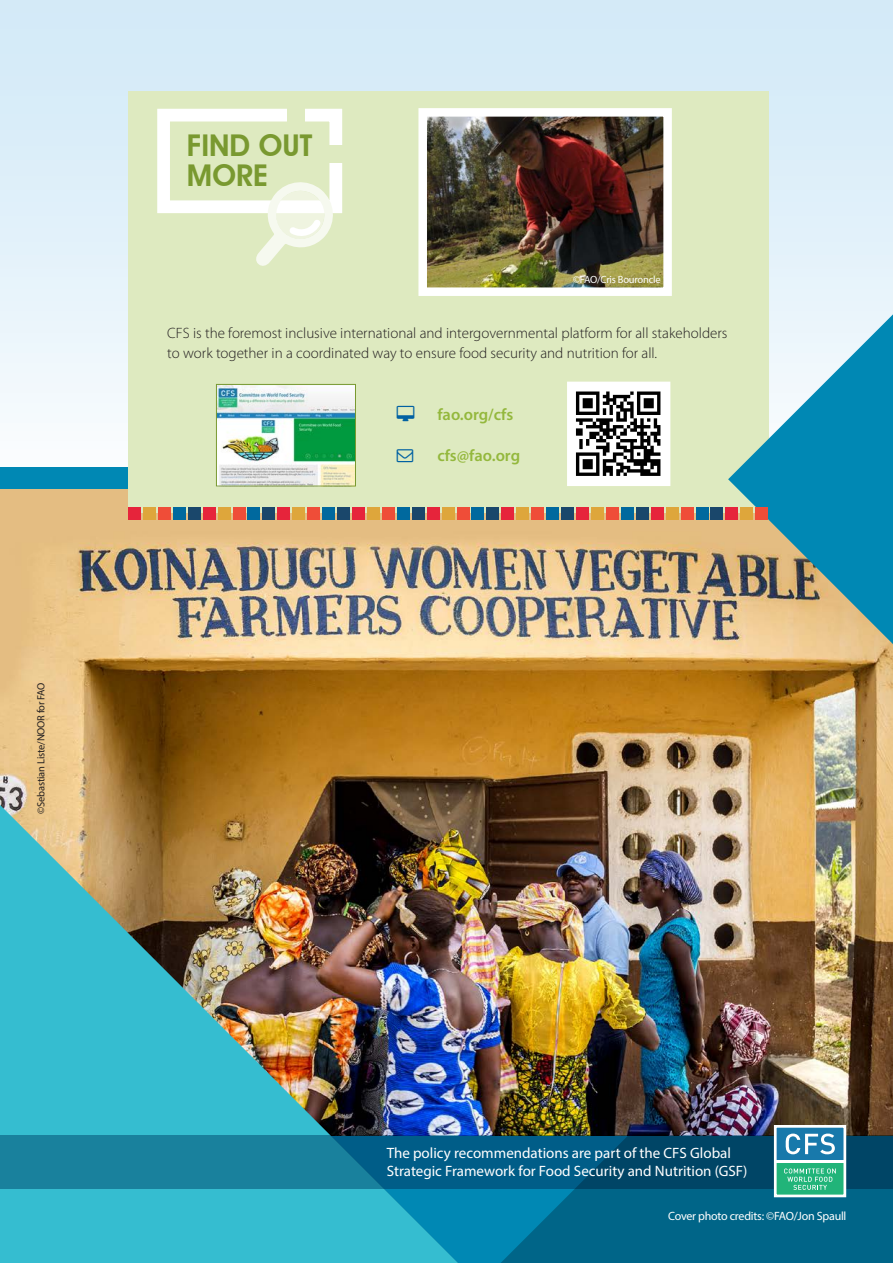
<style>
.page{position:relative;width:893px;height:1263px;background:#fff}
.page>*{position:absolute;margin:0;border:0;box-sizing:border-box;transform-origin:0 0}
.t1{font:600 30px/30px "Avant Garde IT Cby BT";color:#799930}
.t2{font:600 16.5px "Myriad Pro";color:#94b83d}
.t3{font:300 15px/19.8px "Myriad Pro";color:#231f20}
.t4{font:15px/18px "Myriad Pro";color:#fff}
.t5{font:12px "Myriad Pro";letter-spacing:-.02em;color:#fff}
.t6{font:10.5px "Myriad Pro";letter-spacing:-.02em;color:#231f20}
.t7{font:10.5px "Myriad Pro";letter-spacing:-.02em;color:#fff}
</style>
<div class="page">
<div style="left:0;top:0;width:893px;height:491px;background:linear-gradient(to bottom,#cfe8f7,#fafdfe)"></div>
<div style="left:0;top:736px;width:893px;height:527px;background:#006588"></div>
<svg style="left:458px;top:1189px;width:116px;height:74px;fill:#0088b4"></svg>
<img style="left:0;top:489px;width:893px;height:646px">
<img style="left:0;top:805px;width:458px;height:458px">
<svg style="left:0;top:1135px;width:893px;height:54px"></svg>
<div style="left:775px;top:1126px;width:70px;height:34px;background:#1879ab"></div>
<div style="left:775px;top:1161px;width:70px;height:35px;background:#21b479"></div>
<hr style="left:775px;top:1160px;width:70px;height:2px;background:#fff">
<svg style="left:786px;top:1133px;width:49px;height:21px"></svg>
<svg style="left:784px;top:1168px;width:52px;height:22px"></svg>
<div style="left:774px;top:1125px;width:72px;height:72px;border:3px solid #fff"></div>
<div style="left:128px;top:92px;width:641px;height:421px;background:#deeac0"></div>
<img style="left:428px;top:118px;width:234px;height:168px">
<div style="left:418px;top:108px;width:254px;height:188px;border:9px solid #fff"></div>
<div style="left:157px;top:109px;width:185px;height:104px;border:13px solid #fff"></div>
<div style="left:319px;top:145px;width:34px;height:17px;background:#deeac0"></div>
<div style="left:288px;top:95px;width:17px;height:35px;background:#deeac0"></div>
<svg style="left:255px;top:178px;width:82px;height:88px"></svg>
<img style="left:218px;top:386px;width:136px;height:98px">
<div style="left:216px;top:384px;width:140px;height:102px;border:1px solid #799930"></div>
<svg style="left:728px;top:314px;width:165px;height:330px"></svg>
<img style="left:573px;top:388px;width:91px;height:92px">
<div style="left:567px;top:382px;width:103px;height:104px;border:5px solid #fff"></div>
<div style="left:0;top:467px;width:128px;height:22px;background:#0088b4"></div>
<div style="left:143px;top:507px;width:12px;height:12px;background:#dea63b"></div>
<div style="left:173px;top:507px;width:12px;height:12px;background:#00699e"></div>
<div style="left:188px;top:507px;width:12px;height:12px;background:#1a476b"></div>
<div style="left:128px;top:507px;width:12px;height:12px;background:#e6243b"></div>
<div style="left:158px;top:507px;width:12px;height:12px;background:#ef4d38"></div>
<div style="left:218px;top:507px;width:12px;height:12px;background:#dea63b"></div>
<div style="left:248px;top:507px;width:12px;height:12px;background:#00699e"></div>
<div style="left:263px;top:507px;width:12px;height:12px;background:#1a476b"></div>
<div style="left:203px;top:507px;width:12px;height:12px;background:#e6243b"></div>
<div style="left:233px;top:507px;width:12px;height:12px;background:#ef4d38"></div>
<div style="left:293px;top:507px;width:12px;height:12px;background:#dea63b"></div>
<div style="left:323px;top:507px;width:12px;height:12px;background:#00699e"></div>
<div style="left:337px;top:507px;width:13px;height:12px;background:#1a476b"></div>
<div style="left:278px;top:507px;width:12px;height:12px;background:#e6243b"></div>
<div style="left:308px;top:507px;width:12px;height:12px;background:#ef4d38"></div>
<div style="left:367px;top:507px;width:12px;height:12px;background:#dea63b"></div>
<div style="left:397px;top:507px;width:12px;height:12px;background:#00699e"></div>
<div style="left:412px;top:507px;width:12px;height:12px;background:#1a476b"></div>
<div style="left:352px;top:507px;width:13px;height:12px;background:#e6243b"></div>
<div style="left:382px;top:507px;width:12px;height:12px;background:#ef4d38"></div>
<div style="left:442px;top:507px;width:12px;height:12px;background:#dea63b"></div>
<div style="left:472px;top:507px;width:12px;height:12px;background:#00699e"></div>
<div style="left:487px;top:507px;width:12px;height:12px;background:#1a476b"></div>
<div style="left:427px;top:507px;width:12px;height:12px;background:#e6243b"></div>
<div style="left:457px;top:507px;width:12px;height:12px;background:#ef4d38"></div>
<div style="left:517px;top:507px;width:12px;height:12px;background:#dea63b"></div>
<div style="left:547px;top:507px;width:12px;height:12px;background:#00699e"></div>
<div style="left:562px;top:507px;width:12px;height:12px;background:#1a476b"></div>
<div style="left:502px;top:507px;width:12px;height:12px;background:#e6243b"></div>
<div style="left:532px;top:507px;width:12px;height:12px;background:#ef4d38"></div>
<div style="left:591px;top:507px;width:12px;height:12px;background:#dea63b"></div>
<div style="left:621px;top:507px;width:12px;height:12px;background:#00699e"></div>
<div style="left:636px;top:507px;width:12px;height:12px;background:#1a476b"></div>
<div style="left:576px;top:507px;width:13px;height:12px;background:#e6243b"></div>
<div style="left:606px;top:507px;width:12px;height:12px;background:#ef4d38"></div>
<div style="left:666px;top:507px;width:12px;height:12px;background:#dea63b"></div>
<div style="left:696px;top:507px;width:12px;height:12px;background:#00699e"></div>
<div style="left:711px;top:507px;width:12px;height:12px;background:#1a476b"></div>
<div style="left:651px;top:507px;width:12px;height:12px;background:#e6243b"></div>
<div style="left:681px;top:507px;width:12px;height:12px;background:#ef4d38"></div>
<div style="left:741px;top:507px;width:12px;height:12px;background:#dea63b"></div>
<div style="left:726px;top:507px;width:12px;height:12px;background:#e6243b"></div>
<div style="left:756px;top:507px;width:12px;height:12px;background:#ef4d38"></div>
<p class="t6" style="left:34px;top:813px;width:133px;rotate:-90deg">©Sebastian Liste/NOOR for FAO</p>
<h1 class="t1" style="left:187px;top:131px;width:127px">FIND OUT<br>MORE</h1>
<p class="t7" style="left:573px;top:273px;width:89px">©FAO/Cris Bouroncle</p>
<p class="t3" style="left:167px;top:323px;width:562px">CFS is the foremost inclusive international and intergovernmental platform for all stakeholders to work together in a coordinated way to ensure food security and nutrition for all.</p>
<p class="t2" style="left:437px;top:404px;width:77px">fao.org/cfs</p>
<p class="t2" style="left:437px;top:445px;width:84px">cfs@fao.org</p>
<p class="t4" style="left:387px;top:1143px;width:362px">The policy recommendations are part of the CFS Global<br>Strategic Framework for Food Security and Nutrition (GSF)</p>
<p class="t5" style="left:668px;top:1208px;width:180px">Cover photo credits: ©FAO/Jon Spaull</p>
</div>
